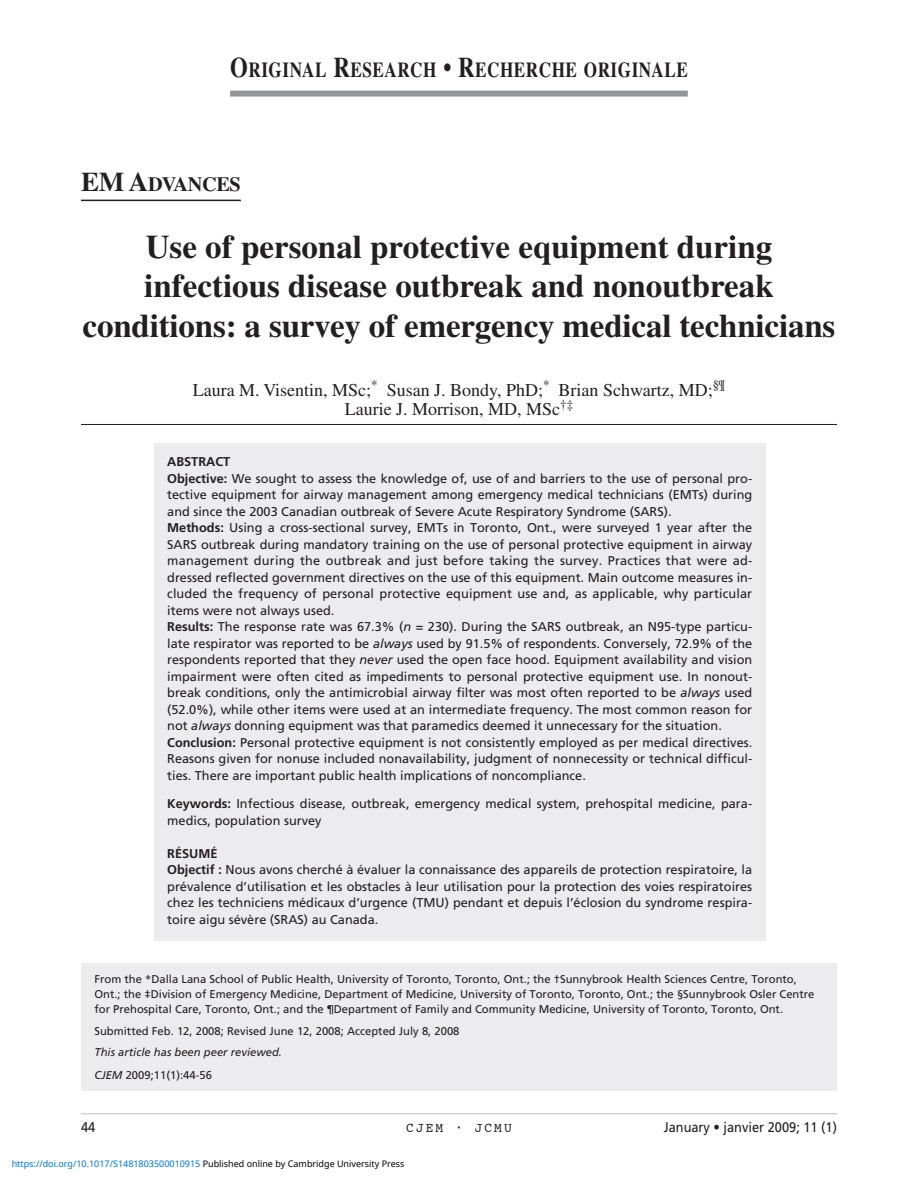
<style>
.page{position:relative;width:918px;height:1188px;background:#fff}
.page>*{position:absolute;margin:0;border:0;box-sizing:border-box;transform-origin:0 0}
.t1{font:700 33px/39.6px "Times";color:#231f20;text-align:center}
.t2{font:700 21.3px "Times";letter-spacing:.035em;color:#231f20;scale:.8 1}
.t3{font:700 20.25px "Times";letter-spacing:-.015em;color:#231f20}
.t4{font:18px/19.5px "Times";color:#231f20;text-align:center}
.t5{font:13.95px "Frutiger";color:#231f20;scale:.92 1}
.t6{font:13.95px "Courier";letter-spacing:.16em;color:#231f20;scale:.92 1}
.t7{font:12.75px/16.5px "Frutiger";color:#231f20}
.t8{font:11.25px/15px "Frutiger";color:#231f20}
.t9{font:italic 11.25px/22.5px "Frutiger";color:#231f20}
.t10{font:9px "Noto Sans";color:#0172cf}
.s1{font-size:28.5px}
.s2{font-size:27px}
.s3{font-weight:700}
.s4{font-style:italic}
.s5{font-style:normal}
.s6{color:#000}
</style>
<div class="page">
<hr style="left:81px;top:1113px;width:756px;height:1px;background:#bcbdc0">
<div style="left:154px;top:443px;width:612px;height:498px;background:#ececee"></div>
<div style="left:230px;top:91px;width:458px;height:6px;background:#939598"></div>
<hr style="left:81px;top:200px;width:160px;height:1px;background:#231f20">
<hr style="left:81px;top:424px;width:756px;height:1px;background:#231f20">
<div style="left:81px;top:963px;width:756px;height:128px;background:#ececee"></div>
<h2 class="t2" style="left:230px;top:62px;width:574px"><span class="s1">O</span>RIGINAL <span class="s1">R</span>ESEARCH <span class="s1">• R</span>ECHERCHE ORIGINALE</h2>
<h3 class="t3" style="left:81px;top:176px;width:161px"><span class="s2">EM A</span>DVANCES</h3>
<h1 class="t1" style="left:83px;top:230px;width:754px">Use of personal protective equipment during infectious disease outbreak and nonoutbreak conditions: a survey of emergency medical technicians</h1>
<h3 class="t4" style="left:193px;top:382px;width:534px">Laura M. Visentin, MSc;<sup>*</sup> Susan J. Bondy, PhD;<sup>*</sup> Brian Schwartz, MD;<sup>§¶<br></sup>Laurie J. Morrison, MD, MSc<sup>†‡</sup></h3>
<p class="t7" style="left:167px;top:455px;width:587px"><span class="s3">ABSTRACT<br>Objective:</span> We sought to assess the knowledge of, use of and barriers to the use of personal pro&shy;tective equipment for airway management among emergency medical technicians (EMTs) during and since the 2003 Canadian outbreak of Severe Acute Respiratory Syndrome (SARS).<br><span class="s3">Methods:</span> Using a cross-sectional survey, EMTs in Toronto, Ont., were surveyed 1 year after the SARS outbreak during mandatory training on the use of personal protective equipment in airway management during the outbreak and just before taking the survey. Practices that were ad&shy;dressed reflected government directives on the use of this equipment. Main outcome measures in&shy;cluded the frequency of personal protective equipment use and, as applicable, why particular items were not always used.<br><span class="s3">Results:</span> The response rate was 67.3% (<span class="s4">n</span> = 230). During the SARS outbreak, an N95-type particu&shy;late respirator was reported to be <span class="s4">always</span> used by 91.5% of respondents. Conversely, 72.9% of the respondents reported that they <span class="s4">never</span> used the open face hood. Equipment availability and vision impairment were often cited as impediments to personal protective equipment use. In nonout&shy;break conditions, only the antimicrobial airway filter was most often reported to be <span class="s4">always</span> used (52.0%), while other items were used at an intermediate frequency. The most common reason for not <span class="s4">always</span> donning equipment was that paramedics deemed it unnecessary for the situation.<br><span class="s3">Conclusion:</span> Personal protective equipment is not consistently employed as per medical directives.<br>Reasons given for nonuse included nonavailability, judgment of nonnecessity or technical difficul&shy;ties. There are important public health implications of noncompliance.</p>
<p class="t7" style="left:167px;top:797px;width:587px"><span class="s3">Keywords:</span> Infectious disease, outbreak, emergency medical system, prehospital medicine, para&shy;medics, population survey</p>
<p class="t7" style="left:167px;top:846px;width:587px"><span class="s3">RÉSUMÉ<br>Objectif :</span> Nous avons cherché à évaluer la connaissance des appareils de protection respiratoire, la prévalence d’utilisation et les obstacles à leur utilisation pour la protection des voies respiratoires chez les techniciens médicaux d’urgence (TMU) pendant et depuis l’éclosion du syndrome respira&shy;toire aigu sévère (SRAS) au Canada.</p>
<p class="t8" style="left:94px;top:972px;width:721px">From the *Dalla Lana School of Public Health, University of Toronto, Toronto, Ont.; the †Sunnybrook Health Sciences Centre, Toronto,<br>Ont.; the ‡Division of Emergency Medicine, Department of Medicine, University of Toronto, Toronto, Ont.; the §Sunnybrook Osler Centre for Prehospital Care, Toronto, Ont.; and the ¶Department of Family and Community Medicine, University of Toronto, Toronto, Ont.</p>
<p class="t8" style="left:94px;top:1025px;width:367px">Submitted Feb. 12, 2008; Revised June 12, 2008; Accepted July 8, 2008</p>
<p class="t9" style="left:94px;top:1042px;width:189px">This article has been peer reviewed.<br>CJEM <span class="s5">2009;11(1):44-56</span></p>
<p class="t5" style="left:81px;top:1122px;width:17px">44</p>
<p class="t6" style="left:406px;top:1122px;width:116px">CJEM • JCMU</p>
<p class="t5" style="left:664px;top:1122px;width:190px">January • janvier 2009; 11 (1)</p>
<p class="t10" style="left:12px;top:1157px;width:394px">https://doi.org/10.1017/S1481803500010915 <span class="s6">Published online by Cambridge University Press</span></p>
</div>
